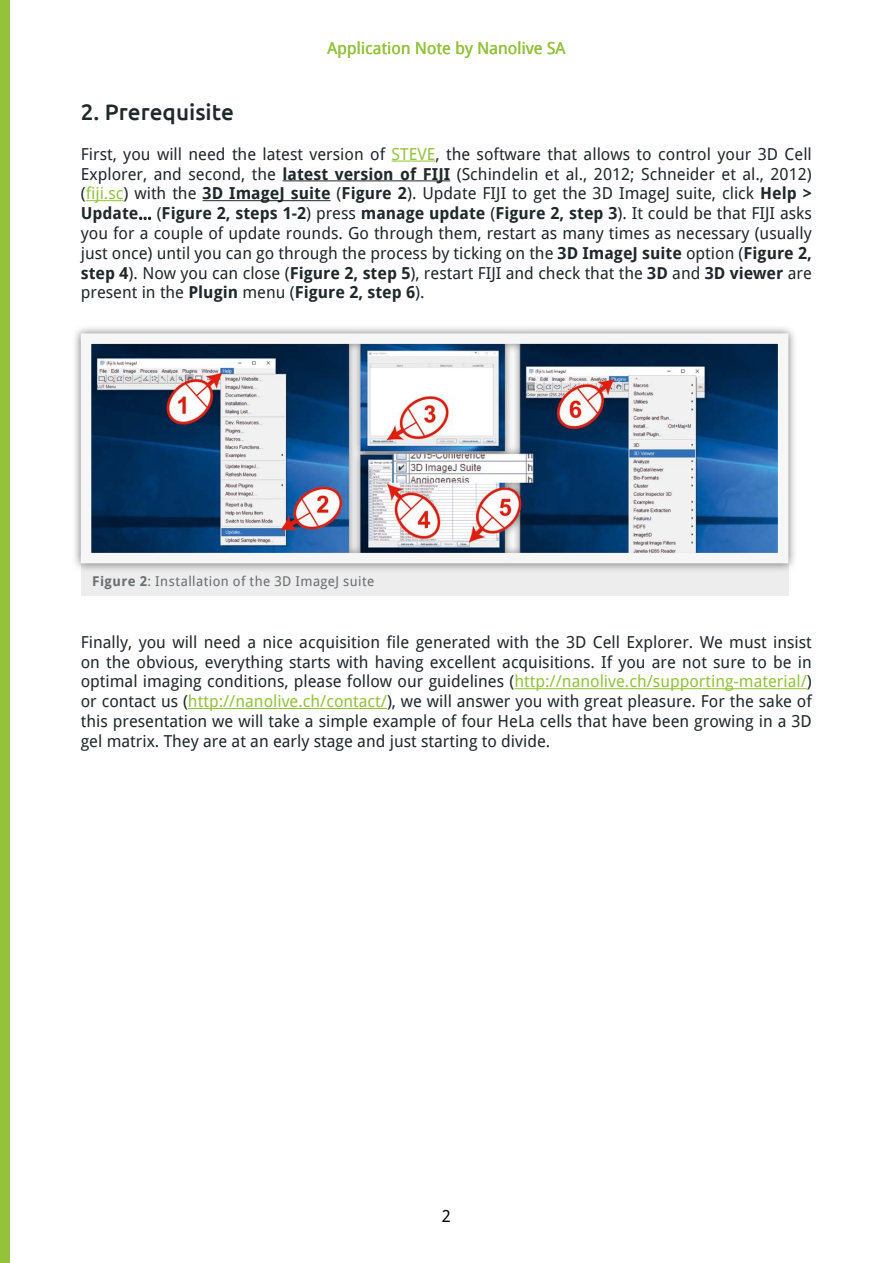
<style>
.page{position:relative;width:893px;height:1263px;background:#fff}
.page>*{position:absolute;margin:0;border:0;box-sizing:border-box;transform-origin:0 0}
.t1{font:500 22.5px "Ubuntu";color:#1f282b}
.t2{font:16.5px/19.8px "Droid Sans";color:#1f282b;text-align:justify}
.t3{font:16.5px "Droid Sans";color:#93c23b}
.t4{font:16.5px "Droid Sans";color:#000}
.t5{font:13.5px "Droid Sans";letter-spacing:.03em;color:#686d70}
.s1{color:#93c23b}
.s2{font-weight:700}
</style>
<div class="page">
<div style="left:0;top:0;width:10px;height:1263px;background:#93c23b"></div>
<div style="left:81px;top:563px;width:707px;height:32px;background:#ededed"></div>
<hr style="left:392px;top:161px;width:43px;height:1px;background:#93c23b">
<hr style="left:283px;top:180px;width:167px;height:1px;background:#1f282b">
<hr style="left:86px;top:200px;width:37px;height:1px;background:#93c23b">
<hr style="left:203px;top:200px;width:128px;height:1px;background:#1f282b">
<hr style="left:514px;top:688px;width:293px;height:1px;background:#93c23b">
<hr style="left:188px;top:708px;width:199px;height:1px;background:#93c23b">
<svg style="left:139px;top:217px;width:12px;height:3px"></svg>
<div style="left:72px;top:324px;width:725px;height:248px;background:#000;opacity:.54"></div>
<svg style="left:76px;top:328px;width:718px;height:241px"></svg>
<p class="t3" style="left:327px;top:37px;width:240px">Application Note by Nanolive SA</p>
<p class="t1" style="left:81px;top:98px;width:155px">2. Prerequisite</p>
<p class="t2" style="left:81px;top:144px;width:733px">First, you will need the latest version of <span class="s1">STEVE</span>, the software that allows to control your 3D Cell Explorer, and second, the <span class="s2">latest version of FIJI</span> (Schindelin et al., 2012; Schneider et al., 2012) (<span class="s1">fiji.sc</span>) with the <span class="s2">3D ImageJ suite</span> (<span class="s2">Figure 2</span>). Update FIJI to get the 3D ImageJ suite, click <span class="s2">Help &gt; Update</span>... (<span class="s2">Figure 2, steps 1-2</span>) press <span class="s2">manage update</span> (<span class="s2">Figure 2, step 3</span>). It could be that FIJI asks you for a couple of update rounds. Go through them, restart as many times as necessary (usually just once) until you can go through the process by ticking on the <span class="s2">3D ImageJ suite</span> option (<span class="s2">Figure 2, step 4</span>). Now you can close (<span class="s2">Figure 2, step 5</span>), restart FIJI and check that the <span class="s2">3D</span> and <span class="s2">3D viewer</span> are present in the <span class="s2">Plugin</span> menu (<span class="s2">Figure 2, step 6</span>).</p>
<p class="t5" style="left:92px;top:571px;width:284px"><span class="s2">Figure 2</span>: Installation of the 3D ImageJ suite</p>
<p class="t2" style="left:81px;top:631px;width:733px">Finally, you will need a nice acquisition file generated with the 3D Cell Explorer. We must insist on the obvious, everything starts with having excellent acquisitions. If you are not sure to be in optimal imaging conditions, please follow our guidelines (<span class="s1">http://nanolive.ch/supporting-material/</span>) or contact us (<span class="s1">http://nanolive.ch/contact/</span>), we will answer you with great pleasure. For the sake of this presentation we will take a simple example of four HeLa cells that have been growing in a 3D gel matrix. They are at an early stage and just starting to divide.</p>
<p class="t4" style="left:442px;top:1204px;width:11px">2</p>
</div>
